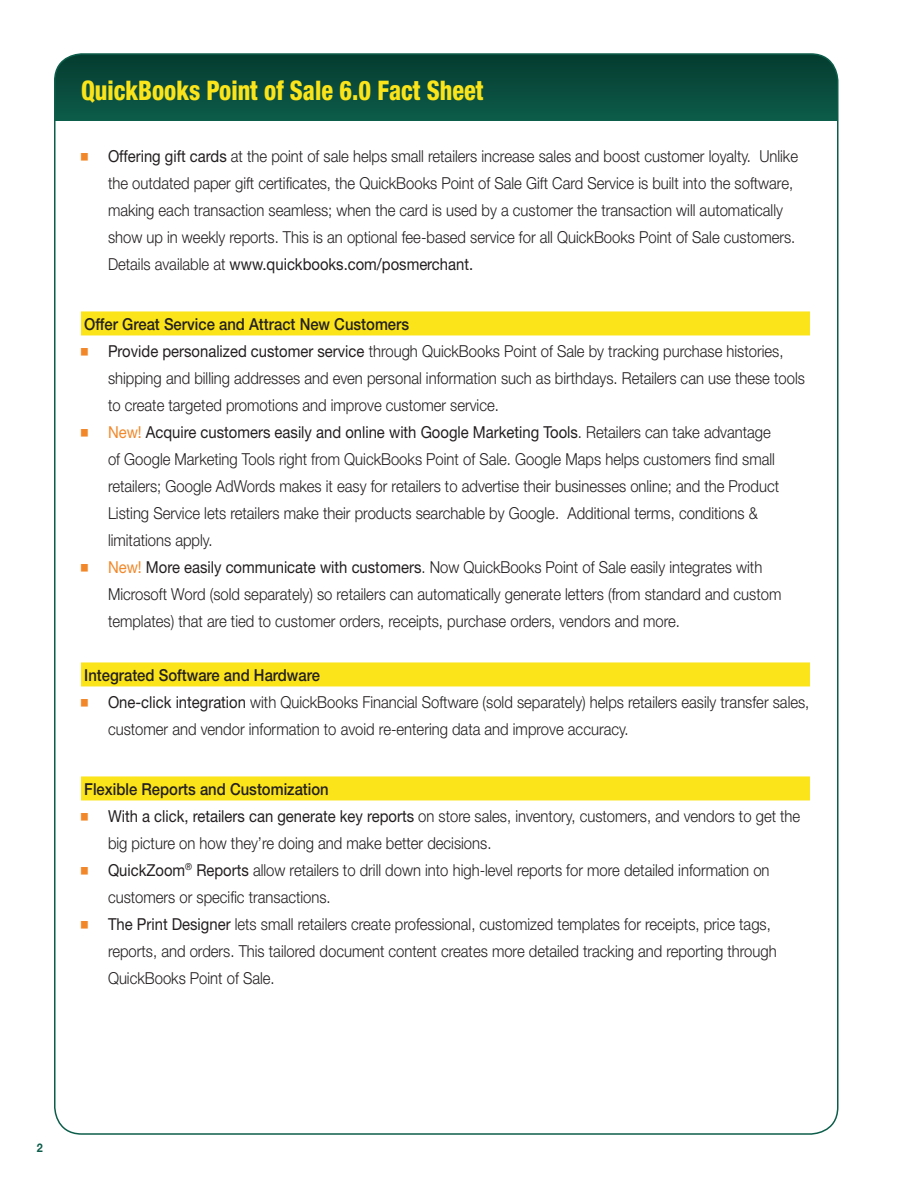
<style>
.page{position:relative;width:918px;height:1188px;background:#fff}
.page>*{position:absolute;margin:0;border:0;box-sizing:border-box;transform-origin:0 0}
.page_header_-_yellow{font:800 condensed 27px "Helvetica Neue";color:#fbe419;scale:.9 1}
.body_bullet{font:300 16.5px/27px "Helvetica Neue";color:#231f20;scale:.9 1}
.body_medium_bar{font:500 16.5px "Helvetica Neue";color:#231f20;scale:.9 1}
.s1{font-weight:400}
.s2{font-weight:400;color:#f18729}
</style>
<div class="page">
<svg style="left:55px;top:54px;width:783px;height:67px;background:#094c3d"></svg>
<div style="left:81px;top:311px;width:729px;height:24px;background:#fbe419"></div>
<div style="left:81px;top:662px;width:729px;height:24px;background:#fbe419"></div>
<div style="left:81px;top:776px;width:729px;height:24px;background:#fbe419"></div>
<p class="page_header_-_yellow" style="left:81px;top:74px;width:449px">QuickBooks Point of Sale 6.0 Fact Sheet</p>
<p class="body_bullet" style="left:108px;top:142px;width:768px"><span class="s1">Offering gift cards</span> at the point of sale helps small retailers increase sales and boost customer loyalty. Unlike the outdated paper gift certificates, the QuickBooks Point of Sale Gift Card Service is built into the software, making each transaction seamless; when the card is used by a customer the transaction will automatically show up in weekly reports. This is an optional fee-based service for all QuickBooks Point of Sale customers.<br>Details available at <span class="s1">www.quickbooks.com/posmerchant.</span></p>
<p class="body_medium_bar" style="left:84px;top:314px;width:363px">Offer Great Service and Attract New Customers</p>
<p class="body_bullet" style="left:108px;top:337px;width:776px"><span class="s1">Provide personalized customer service</span> through QuickBooks Point of Sale by tracking purchase histories, shipping and billing addresses and even personal information such as birthdays. Retailers can use these tools to create targeted promotions and improve customer service.</p>
<p class="body_bullet" style="left:108px;top:418px;width:747px"><span class="s2">New!</span> <span class="s1">Acquire customers easily and online with Google Marketing Tools</span>. Retailers can take advantage of Google Marketing Tools right from QuickBooks Point of Sale. Google Maps helps customers find small retailers; Google AdWords makes it easy for retailers to advertise their businesses online; and the Product Listing Service lets retailers make their products searchable by Google. Additional terms, conditions &amp; limitations apply.</p>
<p class="body_bullet" style="left:108px;top:553px;width:750px"><span class="s2">New!</span> <span class="s1">More easily communicate with customers</span>. Now QuickBooks Point of Sale easily integrates with<br>Microsoft Word (sold separately) so retailers can automatically generate letters (from standard and custom templates) that are tied to customer orders, receipts, purchase orders, vendors and more.</p>
<p class="body_medium_bar" style="left:84px;top:665px;width:263px">Integrated Software and Hardware</p>
<p class="body_bullet" style="left:108px;top:688px;width:781px"><span class="s1">One-click integration</span> with QuickBooks Financial Software (sold separately) helps retailers easily transfer sales, customer and vendor information to avoid re-entering data and improve accuracy.</p>
<p class="body_medium_bar" style="left:84px;top:779px;width:273px">Flexible Reports and Customization</p>
<p class="body_bullet" style="left:108px;top:802px;width:771px"><span class="s1">With a click, retailers can generate key reports</span> on store sales, inventory, customers, and vendors to get the big picture on how they’re doing and make better decisions.</p>
<p class="body_bullet" style="left:108px;top:856px;width:737px"><span class="s1">QuickZoom</span><sup>®</sup> <span class="s1">Reports</span> allow retailers to drill down into high-level reports for more detailed information on customers or specific transactions.</p>
<p class="body_bullet" style="left:108px;top:910px;width:745px"><span class="s1">The Print Designer</span> lets small retailers create professional, customized templates for receipts, price tags, reports, and orders. This tailored document content creates more detailed tracking and reporting through<br>QuickBooks Point of Sale.</p>
</div>
